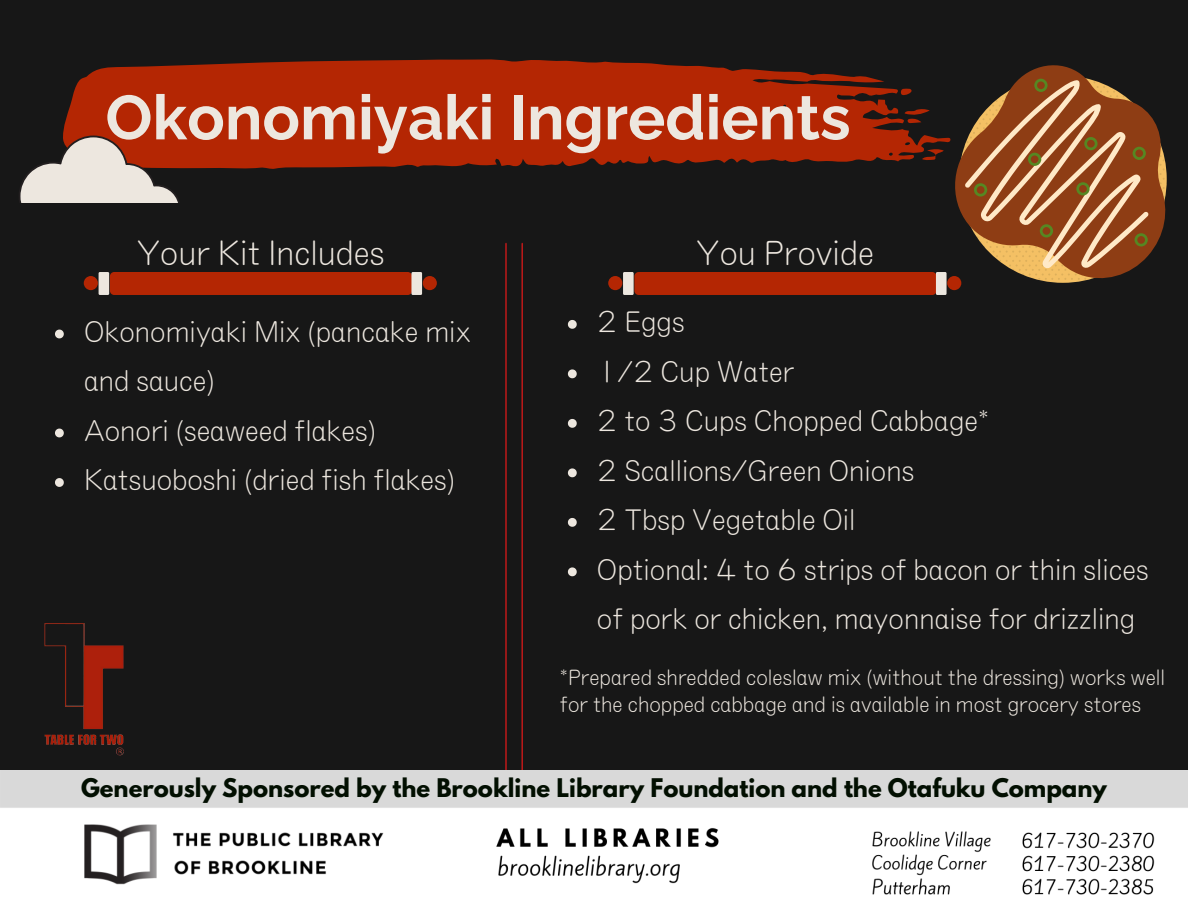
<style>
.page{position:relative;width:1188px;height:918px;background:#171717}
.page>*{position:absolute;margin:0;border:0;box-sizing:border-box;transform-origin:0 0}
.t1{font:700 expanded 57.6px "Glow Sans J";color:#ede7df}
.t2{font:32.25px "Motoya Kyotai Std W2";color:#ede7df}
.t3{font:27.45px/49.5px "Motoya Kyotai Std W2";color:#ede7df}
.t4{font:700 22.8px "League Spartan";color:#020f01}
.t5{font:20.4px/27.3px "Motoya Kyotai Std W2";color:#ede7df}
</style>
<div class="page">
<svg style="left:63px;top:59px;width:884px;height:110px;fill:#b42603"></svg>
<svg style="left:19px;top:136px;width:162px;height:67px"></svg>
<svg style="left:947px;top:65px;width:140px;height:218px"></svg>
<svg style="left:960px;top:77px;width:207px;height:203px"></svg>
<div style="left:110px;top:272px;width:302px;height:23px;background:#b42603;border-radius:4px"></div>
<div style="left:99px;top:272px;width:10px;height:23px;background:#ede7df"></div>
<div style="left:411px;top:272px;width:11px;height:23px;background:#ede7df"></div>
<div style="left:84px;top:276px;width:14px;height:14px;background:#b42603;border-radius:50%"></div>
<div style="left:423px;top:276px;width:14px;height:14px;background:#b42603;border-radius:50%"></div>
<hr style="left:521px;top:244px;width:2px;height:526px;background:#c61919">
<hr style="left:505px;top:244px;width:2px;height:526px;background:#c61919">
<img style="left:0;top:771px;width:1188px;height:147px">
<img style="left:44px;top:623px;width:80px;height:133px">
<svg style="left:55px;top:330px;width:9px;height:8px"></svg>
<svg style="left:55px;top:429px;width:9px;height:8px"></svg>
<svg style="left:55px;top:478px;width:9px;height:9px"></svg>
<svg style="left:568px;top:320px;width:9px;height:9px"></svg>
<svg style="left:568px;top:369px;width:9px;height:9px"></svg>
<svg style="left:568px;top:419px;width:9px;height:9px"></svg>
<svg style="left:568px;top:468px;width:9px;height:9px"></svg>
<svg style="left:568px;top:518px;width:9px;height:9px"></svg>
<svg style="left:568px;top:567px;width:9px;height:9px"></svg>
<div style="left:634px;top:272px;width:303px;height:23px;background:#b42603;border-radius:4px"></div>
<div style="left:623px;top:272px;width:11px;height:23px;background:#ede7df"></div>
<div style="left:936px;top:272px;width:11px;height:23px;background:#ede7df"></div>
<div style="left:608px;top:276px;width:14px;height:14px;background:#b42603;border-radius:50%"></div>
<div style="left:947px;top:276px;width:14px;height:14px;background:#b42603;border-radius:50%"></div>
<p class="t1" style="left:105px;top:73px;width:747px">Okonomiyaki Ingredients</p>
<p class="t2" style="left:137px;top:236px;width:249px">Your Kit Includes</p>
<p class="t3" style="left:84px;top:307px;width:388px">Okonomiyaki Mix (pancake mix and sauce)</p>
<p class="t3" style="left:84px;top:406px;width:294px">Aonori (seaweed flakes)</p>
<p class="t3" style="left:84px;top:455px;width:373px">Katsuoboshi (dried fish flakes)</p>
<p class="t2" style="left:696px;top:236px;width:179px">You Provide</p>
<p class="t3" style="left:597px;top:297px;width:89px">2 Eggs</p>
<p class="t3" style="left:597px;top:347px;width:199px">1/2 Cup Water</p>
<p class="t3" style="left:597px;top:396px;width:393px">2 to 3 Cups Chopped Cabbage*</p>
<p class="t3" style="left:597px;top:446px;width:319px">2 Scallions/Green Onions</p>
<p class="t3" style="left:597px;top:495px;width:260px">2 Tbsp Vegetable Oil</p>
<p class="t3" style="left:597px;top:545px;width:553px">Optional: 4 to 6 strips of bacon or thin slices of pork or chicken, mayonnaise for drizzling</p>
<p class="t5" style="left:560px;top:663px;width:607px">*Prepared shredded coleslaw mix (without the dressing) works well for the chopped cabbage and is available in most grocery stores</p>
<p class="t4" style="left:81px;top:777px;width:1027px">Generously Sponsored by the Brookline Library Foundation and the Otafuku Company</p>
</div>
